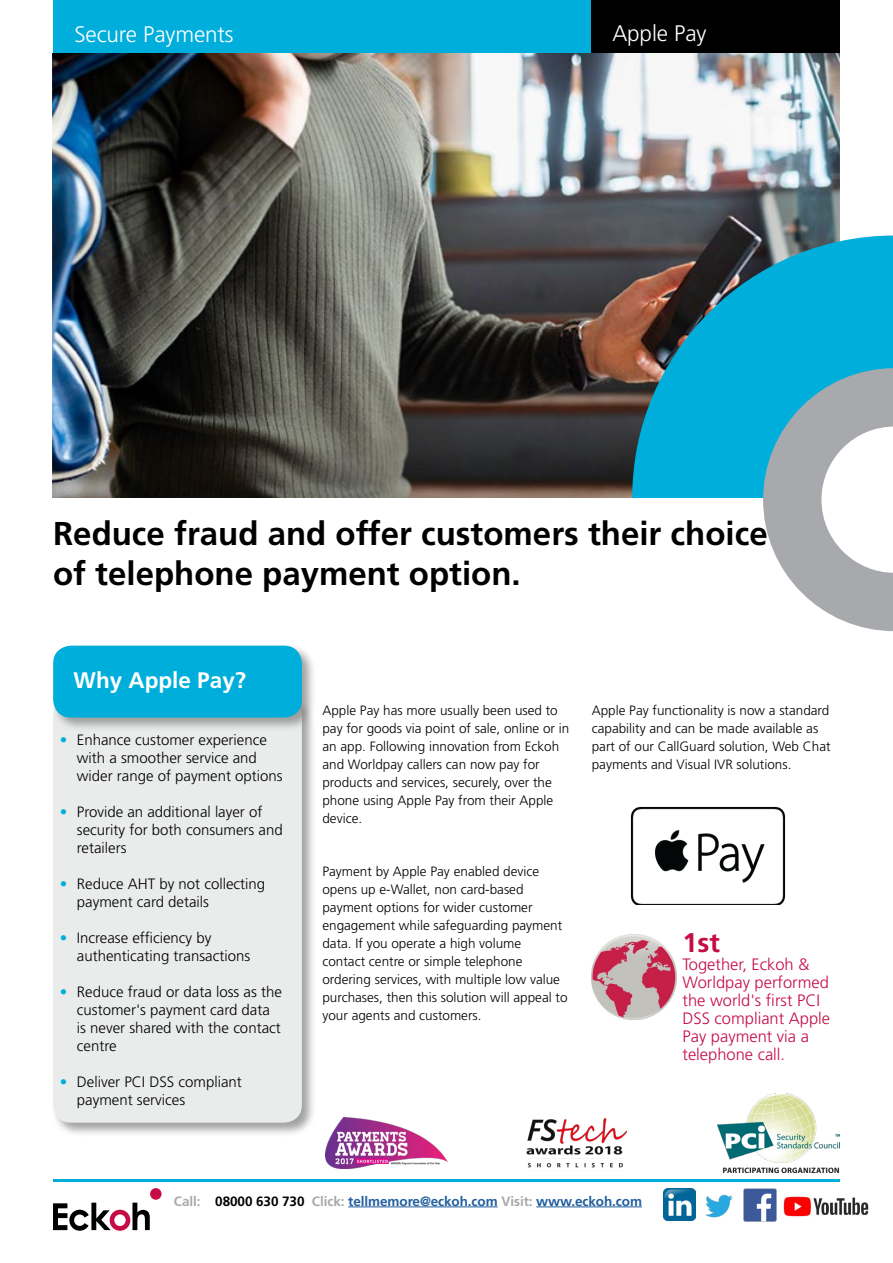
<style>
.page{position:relative;width:893px;height:1263px;background:#fff}
.page>*{position:absolute;margin:0;border:0;box-sizing:border-box;transform-origin:0 0}
.t1{font:700 33px/39.6px "Frutiger LT Std";color:#000}
.t2{font:700 27px "Frutiger LT Std";color:#c60c46}
.t3{font:300 22.5px "Frutiger LT Std";letter-spacing:-.005em;color:#fff}
.t4{font:700 22.5px "Frutiger LT Std";color:#fff}
.t5{font:300 16.5px/18px "Frutiger LT Std";color:#c60c46}
.t6{font:300 15px/18px "Frutiger LT Std";color:#000}
.t7{font:300 13.5px/18px "Frutiger LT Std";color:#000}
.t8{font:700 13.5px "Frutiger LT Std";letter-spacing:-.005em;color:#215e9e}
.s1{color:#00aedb}
.s2{color:#a7a9ac}
.s3{color:#000}
</style>
<div class="page">
<hr style="left:53px;top:1179px;width:786px;height:3px;background:#00aedb">
<svg style="left:53px;top:1203px;width:97px;height:28px"></svg>
<div style="left:150px;top:1188px;width:12px;height:12px;background:#c60c46;border-radius:50%"></div>
<img style="left:663px;top:1188px;width:32px;height:33px">
<img style="left:705px;top:1194px;width:28px;height:24px">
<img style="left:783px;top:1196px;width:86px;height:21px">
<img style="left:743px;top:1188px;width:33px;height:34px">
<hr style="left:348px;top:1206px;width:150px;height:1px;background:#215e9e">
<hr style="left:536px;top:1206px;width:106px;height:1px;background:#215e9e">
<div style="left:591px;top:0;width:249px;height:53px;background:#000"></div>
<div style="left:53px;top:0;width:538px;height:53px;background:#00aedb"></div>
<div style="left:51px;top:696px;width:265px;height:441px;background:#828383;opacity:.75"></div>
<div style="left:53px;top:698px;width:249px;height:425px;background:#eaeceb;border-radius:18px"></div>
<div style="left:51px;top:644px;width:265px;height:88px;background:#828383;opacity:.75"></div>
<div style="left:53px;top:646px;width:249px;height:72px;background:#00aedb;border-radius:18px"></div>
<img style="left:718px;top:1093px;width:122px;height:79px">
<img style="left:592px;top:935px;width:84px;height:84px">
<img style="left:52px;top:53px;width:788px;height:445px">
<svg style="left:632px;top:235px;width:261px;height:263px;background:#198fae"></svg>
<svg style="left:763px;top:368px;width:130px;height:263px"></svg>
<img style="left:325px;top:1117px;width:122px;height:52px">
<img style="left:527px;top:1118px;width:99px;height:50px">
<img style="left:630px;top:806px;width:156px;height:99px">
<h3 class="t3" style="left:74px;top:21px;width:161px">Secure Payments</h3>
<h3 class="t3" style="left:612px;top:21px;width:96px">Apple Pay</h3>
<h1 class="t1" style="left:53px;top:514px;width:716px">Reduce fraud and offer customers their choice of telephone payment option.</h1>
<h3 class="t4" style="left:74px;top:667px;width:174px">Why Apple Pay?</h3>
<p class="t6" style="left:77px;top:731px;width:207px;text-indent:-17px"><span class="s1">•</span> Enhance customer experience with a smoother service and wider range of payment options</p>
<p class="t6" style="left:77px;top:803px;width:207px;text-indent:-17px"><span class="s1">•</span> Provide an additional layer of security for both consumers and retailers</p>
<p class="t6" style="left:77px;top:875px;width:190px;text-indent:-17px"><span class="s1">•</span> Reduce AHT by not collecting payment card details</p>
<p class="t6" style="left:77px;top:929px;width:175px;text-indent:-17px"><span class="s1">•</span> Increase efficiency by authenticating transactions</p>
<p class="t6" style="left:77px;top:983px;width:207px;text-indent:-17px"><span class="s1">•</span> Reduce fraud or data loss as the customer's payment card data is never shared with the contact centre</p>
<p class="t6" style="left:77px;top:1073px;width:166px;text-indent:-17px"><span class="s1">•</span> Deliver PCI DSS compliant payment services</p>
<p class="t7" style="left:322px;top:702px;width:248px">Apple Pay has more usually been used to pay for goods via point of sale, online or in an app. Following innovation from Eckoh and Worldpay callers can now pay for products and services, securely, over the phone using Apple Pay from their Apple device.</p>
<p class="t7" style="left:322px;top:863px;width:247px">Payment by Apple Pay enabled device opens up e-Wallet, non card-based payment options for wider customer engagement while safeguarding payment data. If you operate a high volume<br>contact centre or simple telephone ordering services, with multiple low value purchases, then this solution will appeal to your agents and customers.</p>
<p class="t7" style="left:592px;top:702px;width:240px">Apple Pay functionality is now a standard capability and can be made available as part of our CallGuard solution, Web Chat payments and Visual IVR solutions.</p>
<h2 class="t2" style="left:682px;top:926px;width:39px">1st</h2>
<p class="t5" style="left:682px;top:955px;width:149px">Together, Eckoh &amp;<br>Worldpay performed the world's first PCI<br>DSS compliant Apple<br>Pay payment via a telephone call.</p>
<p class="t8" style="left:174px;top:1193px;width:470px"><span class="s2">Call:</span> <span class="s3">08000 630 730</span> <span class="s2">Click:</span> tellmemore@eckoh.com <span class="s2">Visit:</span> www.eckoh.com</p>
</div>
